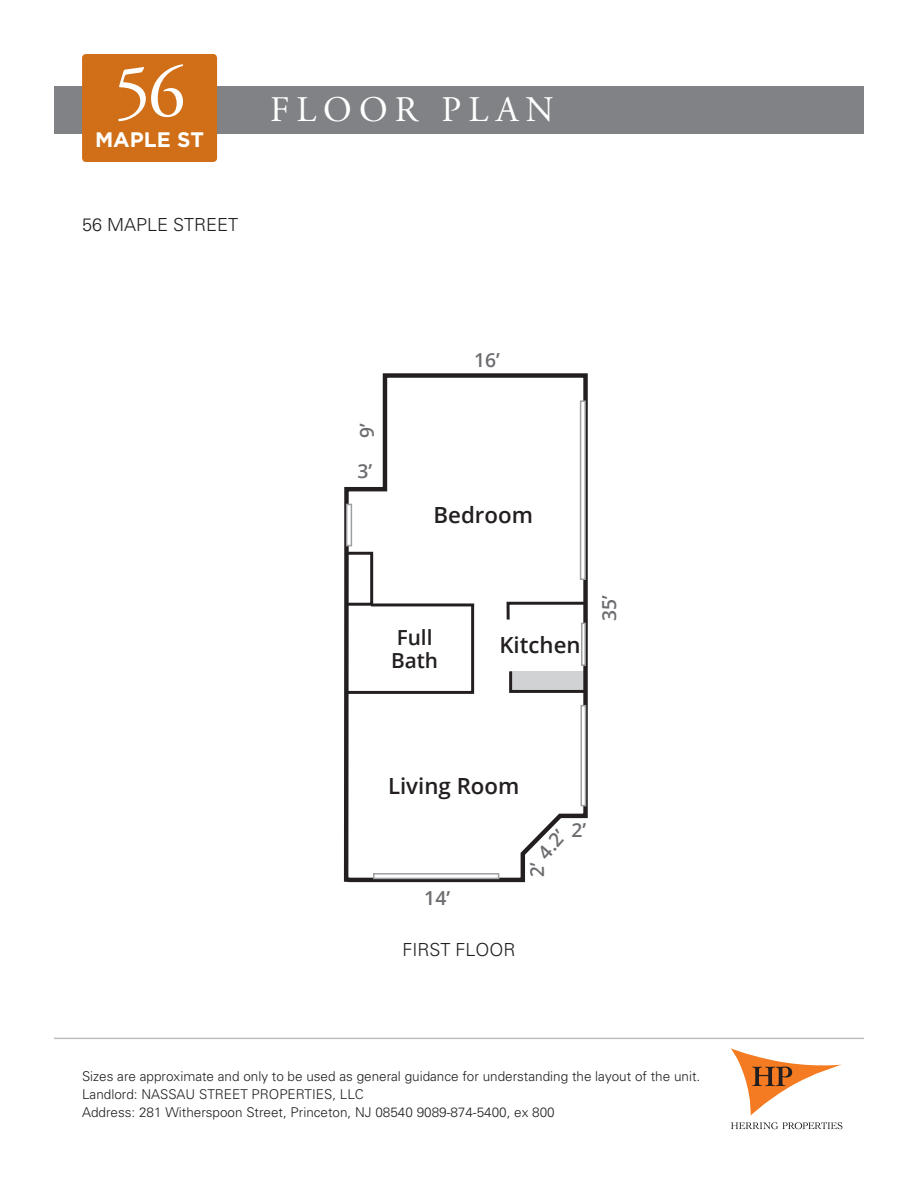
<style>
.page{position:relative;width:918px;height:1188px;background:#fff}
.page>*{position:absolute;margin:0;border:0;box-sizing:border-box;transform-origin:0 0}
.t1{font:36px "Adobe Garamond";letter-spacing:.2em;color:#fff}
.t2{font:600 22.2px "Open Sans";color:#231f20}
.t3{font:700 21px "Gotham";color:#fff}
.t4{font:600 20.7px/23.7px "Open Sans";color:#231f20}
.t5{font:600 19.35px "Open Sans";color:#6c6d70}
.t6{font:300 18px "Univers";color:#231f20}
.t7{font:300 13.5px/18px "Univers";color:#231f20}
.s1{font-size:75px}
</style>
<div class="page">
<hr style="left:54px;top:1038px;width:810px;height:1px;background:#bcbdc0">
<svg style="left:731px;top:1122px;width:111px;height:7px"></svg>
<svg style="left:730px;top:1048px;width:112px;height:68px"></svg>
<div style="left:54px;top:86px;width:810px;height:48px;background:#808285"></div>
<div style="left:82px;top:54px;width:135px;height:108px;background:#d06f18;border-radius:4px"></div>
<svg style="left:343px;top:373px;width:245px;height:510px"></svg>
<hr style="left:374px;top:874px;width:125px;height:4px;background:#fff">
<div style="left:373px;top:873px;width:126px;height:6px;border:1px solid #9d9fa2"></div>
<hr style="left:347px;top:504px;width:4px;height:42px;background:#fff">
<div style="left:346px;top:504px;width:6px;height:42px;border:1px solid #9d9fa2"></div>
<hr style="left:581px;top:401px;width:4px;height:178px;background:#fff">
<div style="left:580px;top:400px;width:6px;height:180px;border:1px solid #9d9fa2"></div>
<hr style="left:582px;top:623px;width:3px;height:42px;background:#fff">
<div style="left:581px;top:623px;width:5px;height:43px;border:1px solid #9d9fa2"></div>
<hr style="left:581px;top:706px;width:4px;height:100px;background:#fff">
<div style="left:580px;top:705px;width:6px;height:101px;border:1px solid #9d9fa2"></div>
<svg style="left:530px;top:863px;width:14px;height:14px"></svg>
<h1 class="t1" style="left:114px;top:91px;width:442px"><span class="s1">56</span> FLOOR PLAN</h1>
<h3 class="t3" style="left:95px;top:128px;width:110px">MAPLE ST</h3>
<h3 class="t6" style="left:82px;top:213px;width:158px">56 MAPLE STREET</h3>
<h3 class="t5" style="left:353px;top:438px;width:16px;rotate:-90deg">9’</h3>
<h3 class="t5" style="left:358px;top:458px;width:16px">3’</h3>
<h3 class="t5" style="left:474px;top:347px;width:27px">16’</h3>
<h2 class="t2" style="left:434px;top:499px;width:101px">Bedroom</h2>
<h3 class="t4" style="left:391px;top:625px;width:49px">Full<br>Bath</h3>
<h2 class="t2" style="left:499px;top:630px;width:83px">Kitchen</h2>
<h3 class="t5" style="left:596px;top:621px;width:27px;rotate:-90deg">35’</h3>
<h2 class="t2" style="left:388px;top:770px;width:133px">Living Room</h2>
<h3 class="t5" style="left:424px;top:885px;width:27px">14’</h3>
<h3 class="t6" style="left:402px;top:939px;width:115px">FIRST FLOOR</h3>
<h3 class="t5" style="left:531px;top:847px;width:33px;rotate:-49deg">4.2’</h3>
<h3 class="t5" style="left:572px;top:817px;width:16px">2’</h3>
<p class="t7" style="left:82px;top:1066px;width:620px">Sizes are approximate and only to be used as general guidance for understanding the layout of the unit.<br>Landlord: NASSAU STREET PROPERTIES, LLC<br>Address: 281 Witherspoon Street, Princeton, NJ 08540 9089-874-5400, ex 800</p>
</div>
